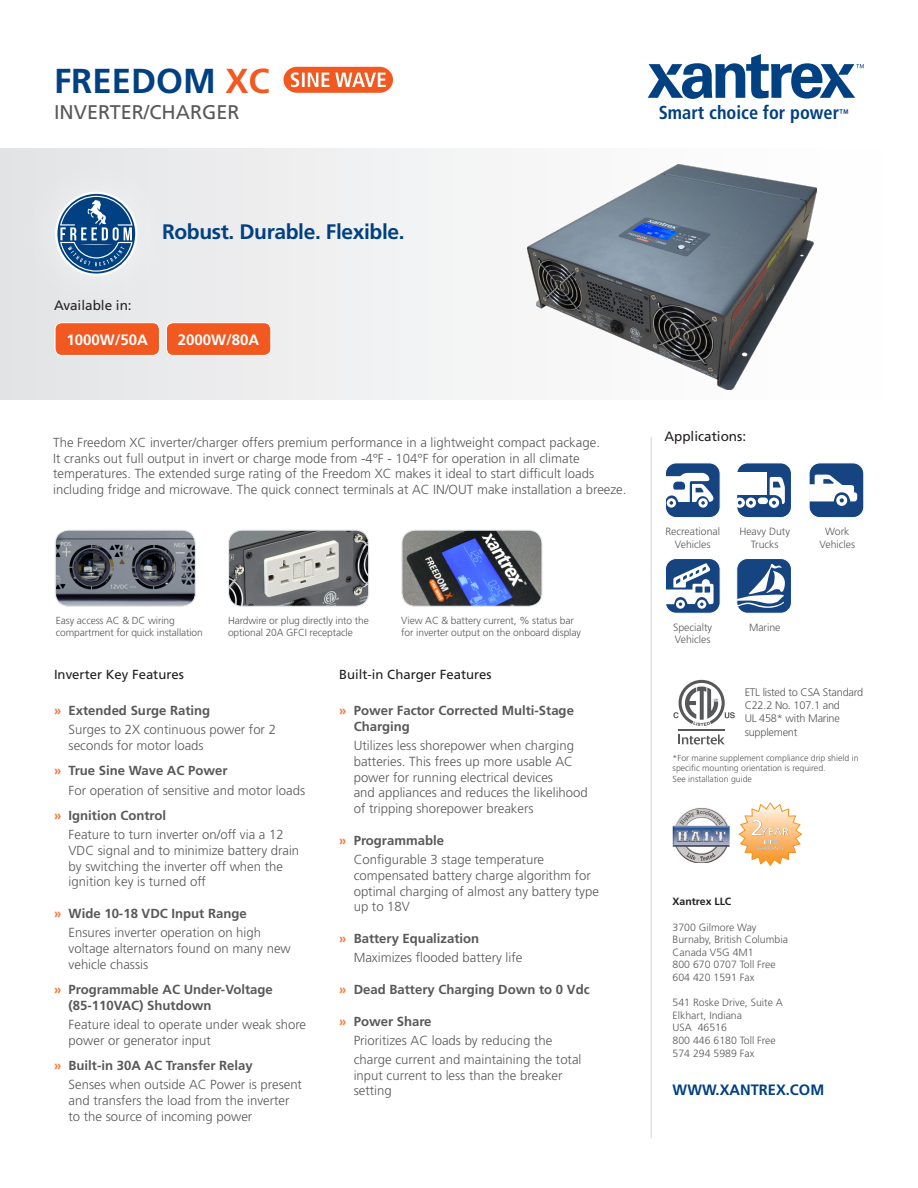
<style>
.page{position:relative;width:918px;height:1188px;background:#fff}
.page>*{position:absolute;margin:0;border:0;box-sizing:border-box;transform-origin:0 0}
.t1{font:700 34.65px "Frutiger LT Std";color:#014081}
.Copy{font:700 21px "Frutiger LT Std";letter-spacing:-.02em;color:#014081}
.t2{font:19.8px "Frutiger LT Std";color:#57585a}
.subheader_grey{font:700 condensed 18.75px "Frutiger LT Std";color:#014081}
.t3{font:700 15px "Frutiger LT Std";color:#fff}
.subheader_grey-2{font:700 15px "Frutiger LT Std";color:#014081}
.Copy-2{font:13.5px "Frutiger LT Std";color:#231f20}
.Copy-3{font:300 13.2px/15.8px "Frutiger LT Std";color:#57585a}
.Copy-4{font:700 13.2px/15.8px "Frutiger LT Std";color:#57585a}
.Copy-5{font:13.2px "Frutiger LT Std";color:#231f20}
.Copy-6{font:300 10.95px/13.2px "Frutiger LT Std";letter-spacing:-.02em;color:#57585a}
.address_body{font:300 10.5px/12.6px "Frutiger LT Std";color:#57585a}
.Copy-7{font:300 10.5px/12.6px "Frutiger LT Std";color:#57585a;text-align:center}
.address_body-2{font:700 10.5px "Frutiger LT Std";color:#231f20}
.Copy-8{font:300 10.2px/12.3px "Frutiger LT Std";letter-spacing:-.01em;color:#57585a}
.Copy-9{font:300 8.7px/10.5px "Frutiger LT Std";color:#57585a}
.s1{color:#f15921}
.s2{font-size:10.95px}
.s3{color:#f47b44}
</style>
<div class="page">
<div style="left:0;top:148px;width:918px;height:252px;background:linear-gradient(to right,#e4e5e7,#fff)"></div>
<hr style="left:651px;top:437px;width:1px;height:701px;background:#e1e2e4">
<div style="left:55px;top:323px;width:104px;height:32px;background:#f15921;border-radius:7px"></div>
<div style="left:55px;top:322px;width:105px;height:34px;border:1px solid #fff;border-radius:7px"></div>
<div style="left:166px;top:323px;width:105px;height:32px;background:#f15921;border-radius:7px"></div>
<div style="left:166px;top:322px;width:105px;height:34px;border:1px solid #fff;border-radius:7px"></div>
<svg style="left:648px;top:54px;width:216px;height:45px"></svg>
<svg style="left:284px;top:67px;width:109px;height:26px"></svg>
<svg style="left:679px;top:735px;width:46px;height:10px"></svg>
<hr style="left:679px;top:730px;width:46px;height:1px;background:#57585a">
<svg style="left:673px;top:680px;width:62px;height:46px"></svg>
<img style="left:673px;top:808px;width:57px;height:55px">
<img style="left:527px;top:164px;width:289px;height:226px">
<div style="left:13px;top:150px;width:166px;height:167px;background:#e7e8ea"></div>
<svg style="left:56px;top:193px;width:80px;height:82px"></svg>
<div style="left:55px;top:192px;width:82px;height:84px;border:2px solid #fff;border-radius:50%"></div>
<svg style="left:60px;top:196px;width:73px;height:76px;background:#527da8"></svg>
<div style="left:665px;top:463px;width:55px;height:55px;background:#164481;border-radius:11px"></div>
<div style="left:665px;top:463px;width:55px;height:55px;border:1px solid #fff;border-radius:11px"></div>
<svg style="left:665px;top:473px;width:48px;height:35px"></svg>
<div style="left:737px;top:463px;width:54px;height:55px;background:#164481;border-radius:11px"></div>
<div style="left:737px;top:463px;width:55px;height:55px;border:1px solid #fff;border-radius:11px"></div>
<svg style="left:737px;top:498px;width:19px;height:10px"></svg>
<div style="left:737px;top:473px;width:30px;height:22px;background:#fff"></div>
<svg style="left:769px;top:477px;width:16px;height:31px"></svg>
<div style="left:758px;top:498px;width:10px;height:6px;background:#fff;border-radius:3px"></div>
<div style="left:809px;top:463px;width:55px;height:55px;background:#164481;border-radius:11px"></div>
<div style="left:809px;top:463px;width:55px;height:55px;border:1px solid #fff;border-radius:11px"></div>
<svg style="left:809px;top:475px;width:48px;height:31px"></svg>
<div style="left:665px;top:559px;width:55px;height:54px;background:#164481;border-radius:11px"></div>
<div style="left:665px;top:558px;width:55px;height:55px;border:1px solid #fff;border-radius:11px"></div>
<svg style="left:665px;top:563px;width:49px;height:46px"></svg>
<div style="left:737px;top:559px;width:54px;height:54px;background:#164481;border-radius:11px"></div>
<div style="left:737px;top:558px;width:55px;height:55px;border:1px solid #fff;border-radius:11px"></div>
<svg style="left:737px;top:564px;width:48px;height:44px"></svg>
<img style="left:55px;top:530px;width:139px;height:75px">
<div style="left:55px;top:530px;width:141px;height:77px;border:1px solid #e6e7e9;border-radius:14px"></div>
<img style="left:403px;top:530px;width:138px;height:75px">
<div style="left:401px;top:530px;width:142px;height:77px;border:1px solid #e6e7e9;border-radius:14px"></div>
<img style="left:230px;top:530px;width:139px;height:75px">
<div style="left:228px;top:530px;width:141px;height:77px;border:1px solid #e6e7e9;border-radius:14px"></div>
<svg style="left:738px;top:802px;width:64px;height:64px"></svg>
<p class="t1" style="left:54px;top:60px;width:217px">FREEDOM <span class="s1">XC</span></p>
<p class="t2" style="left:54px;top:100px;width:187px">INVERTER/CHARGER</p>
<p class="subheader_grey" style="left:659px;top:101px;width:192px">Smart choice for power<span class="s2">™</span></p>
<p class="Copy-2" style="left:54px;top:297px;width:79px">Available in:</p>
<p class="Copy" style="left:162px;top:219px;width:244px">Robust. Durable. Flexible.</p>
<p class="t3" style="left:66px;top:331px;width:83px">1000W/50A</p>
<p class="t3" style="left:178px;top:331px;width:83px">2000W/80A</p>
<p class="Copy-3" style="left:53px;top:435px;width:575px">The Freedom XC inverter/charger offers premium performance in a lightweight compact package.<br>It cranks out full output in invert or charge mode from -4°F - 104°F for operation in all climate temperatures. The extended surge rating of the Freedom XC makes it ideal to start difficult loads including fridge and microwave. The quick connect terminals at AC IN/OUT make installation a breeze.</p>
<p class="Copy-8" style="left:56px;top:614px;width:149px">Easy access AC &amp; DC wiring compartment for quick installation</p>
<p class="Copy-8" style="left:401px;top:614px;width:181px">View AC &amp; battery current, % status bar for inverter output on the onboard display</p>
<p class="Copy-8" style="left:228px;top:614px;width:142px">Hardwire or plug directly into the optional 20A GFCI receptacle</p>
<p class="Copy-5" style="left:54px;top:667px;width:131px">Inverter Key Features</p>
<p class="Copy-4" style="left:54px;top:703px;width:158px"><span class="s3">»</span> Extended Surge Rating</p>
<p class="Copy-3" style="left:69px;top:722px;width:209px">Surges to 2X continuous power for 2 seconds for motor loads</p>
<p class="Copy-4" style="left:54px;top:763px;width:175px"><span class="s3">»</span> True Sine Wave AC Power</p>
<p class="Copy-3" style="left:69px;top:782px;width:238px">For operation of sensitive and motor loads</p>
<p class="Copy-4" style="left:54px;top:808px;width:114px"><span class="s3">»</span> Ignition Control</p>
<p class="Copy-3" style="left:69px;top:827px;width:232px">Feature to turn inverter on/off via a 12<br>VDC signal and to minimize battery drain by switching the inverter off when the ignition key is turned off</p>
<p class="Copy-4" style="left:54px;top:906px;width:194px"><span class="s3">»</span> Wide 10-18 VDC Input Range</p>
<p class="Copy-3" style="left:69px;top:925px;width:224px">Ensures inverter operation on high voltage alternators found on many new vehicle chassis</p>
<p class="Copy-4" style="left:69px;top:982px;width:206px;text-indent:-15px"><span class="s3">»</span> Programmable AC Under-Voltage (85-110VAC) Shutdown</p>
<p class="Copy-3" style="left:69px;top:1017px;width:239px">Feature ideal to operate under weak shore power or generator input</p>
<p class="Copy-4" style="left:54px;top:1058px;width:200px"><span class="s3">»</span> Built-in 30A AC Transfer Relay</p>
<p class="Copy-3" style="left:69px;top:1077px;width:235px">Senses when outside AC Power is present and transfers the load from the inverter to the source of incoming power</p>
<p class="Copy-5" style="left:339px;top:667px;width:154px">Built-in Charger Features</p>
<p class="Copy-4" style="left:354px;top:703px;width:222px;text-indent:-15px"><span class="s3">»</span> Power Factor Corrected Multi-Stage<br>Charging</p>
<p class="Copy-3" style="left:354px;top:738px;width:236px">Utilizes less shorepower when charging batteries. This frees up more usable AC power for running electrical devices<br>and appliances and reduces the likelihood of tripping shorepower breakers</p>
<p class="Copy-4" style="left:339px;top:832px;width:106px"><span class="s3">»</span> Programmable</p>
<p class="Copy-3" style="left:354px;top:852px;width:247px">Configurable 3 stage temperature compensated battery charge algorithm for optimal charging of almost any battery type up to 18V</p>
<p class="Copy-4" style="left:339px;top:931px;width:142px"><span class="s3">»</span> Battery Equalization</p>
<p class="Copy-3" style="left:354px;top:950px;width:170px">Maximizes flooded battery life</p>
<p class="Copy-4" style="left:339px;top:981px;width:252px"><span class="s3">»</span> Dead Battery Charging Down to 0 Vdc</p>
<p class="Copy-4" style="left:339px;top:1013px;width:94px"><span class="s3">»</span> Power Share</p>
<p class="Copy-3" style="left:354px;top:1032px;width:200px">Prioritizes AC loads by reducing the</p>
<p class="Copy-3" style="left:354px;top:1052px;width:229px">charge current and maintaining the total input current to less than the breaker setting</p>
<p class="Copy-2" style="left:664px;top:428px;width:83px">Applications:</p>
<p class="Copy-7" style="left:665px;top:525px;width:56px">Recreational<br>Vehicles</p>
<p class="Copy-7" style="left:739px;top:525px;width:52px">Heavy Duty<br>Trucks</p>
<p class="Copy-7" style="left:820px;top:525px;width:37px">Work<br>Vehicles</p>
<p class="Copy-7" style="left:673px;top:621px;width:41px;text-align:left">Specialty<br>Vehicles</p>
<p class="Copy-7" style="left:749px;top:621px;width:33px">Marine</p>
<p class="Copy-6" style="left:745px;top:686px;width:120px">ETL listed to CSA Standard<br>C22.2 No. 107.1 and<br>UL 458* with Marine supplement</p>
<p class="Copy-9" style="left:673px;top:752px;width:187px">*For marine supplement compliance drip shield in specific mounting orientation is required.<br>See installation guide</p>
<p class="address_body-2" style="left:673px;top:896px;width:60px">Xantrex LLC</p>
<p class="address_body" style="left:673px;top:921px;width:86px">3700 Gilmore Way</p>
<p class="address_body" style="left:673px;top:933px;width:117px">Burnaby, British Columbia</p>
<p class="address_body" style="left:673px;top:946px;width:83px">Canada V5G 4M1</p>
<p class="address_body" style="left:673px;top:959px;width:105px">800 670 0707 Toll Free</p>
<p class="address_body" style="left:673px;top:971px;width:83px">604 420 1591 Fax</p>
<p class="address_body" style="left:673px;top:996px;width:112px">541 Roske Drive, Suite A</p>
<p class="address_body" style="left:673px;top:1009px;width:71px">Elkhart, Indiana<br>USA 46516</p>
<p class="address_body" style="left:673px;top:1034px;width:105px">800 446 6180 Toll Free</p>
<p class="address_body" style="left:673px;top:1047px;width:83px">574 294 5989 Fax</p>
<p class="subheader_grey-2" style="left:673px;top:1081px;width:153px">WWW.XANTREX.COM</p>
</div>
